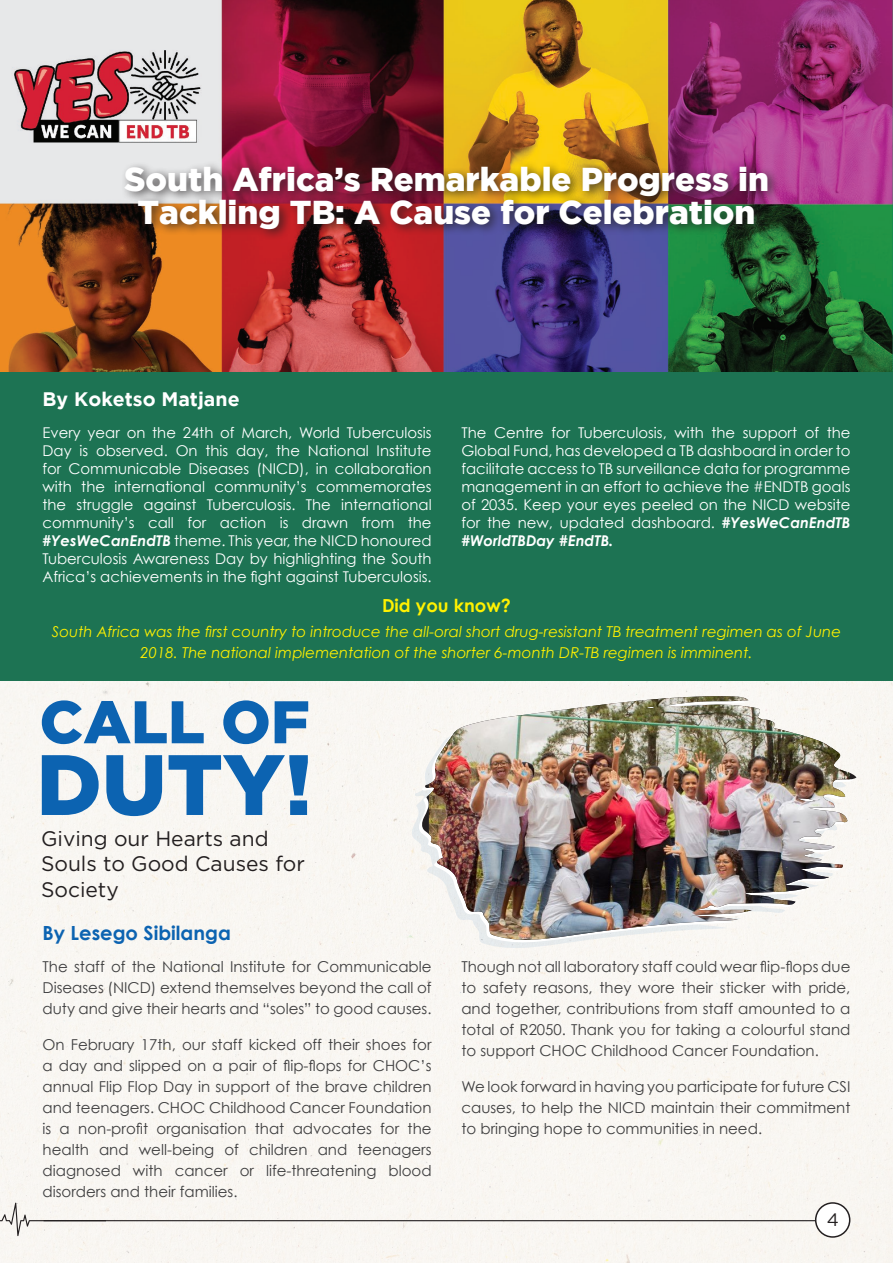
<style>
.page{position:relative;width:893px;height:1263px;background:#fff}
.page>*{position:absolute;margin:0;border:0;box-sizing:border-box;transform-origin:0 0}
.t1{font:900 85.35px "Gotham";color:#0c63b1}
.t2{font:900 60px "Gotham";color:#0c63b1}
.t3{font:900 33px/33px "Gotham";color:#fff;text-align:center}
.t4{font:21px/25.5px "Gotham";color:#231f20}
.t5{font:700 19.5px "Century Gothic";color:#0c63b1}
.t6{font:700 19.5px "Gotham";color:#fff}
.t7{font:700 18px "Century Gothic";color:#fff101}
.t8{font:18px "Gotham";color:#231f20}
.t9{font:15px/21px "Century Gothic";color:#3e3e3f;text-align:justify}
.t10{font:italic 15px/21px "Century Gothic";color:#fff101;text-align:center}
.t11{font:14.85px/18px "Century Gothic";color:#fff;text-align:justify}
.s1{font-weight:700;font-style:italic}
</style>
<div class="page">
<div style="left:0;top:665px;width:893px;height:598px;background:#f9f6f2"></div>
<div style="left:0;top:371px;width:893px;height:310px;background:#1d7353"></div>
<img style="left:0;top:0;width:893px;height:371px">
<div style="left:120px;top:160px;width:660px;height:80px;background:#231f20;opacity:.75"></div>
<hr style="left:44px;top:1220px;width:789px;height:1px;background:#231f20">
<div style="left:816px;top:1203px;width:34px;height:34px;background:#fff;border-radius:50%"></div>
<div style="left:815px;top:1202px;width:35px;height:36px;border:2px solid #231f20;border-radius:50%"></div>
<svg style="left:0;top:1202px;width:106px;height:34px"></svg>
<svg style="left:421px;top:722px;width:435px;height:170px"></svg>
<img style="left:429px;top:696px;width:421px;height:244px">
<p class="t3" style="left:124px;top:162px;width:646px">South Africa’s Remarkable Progress in<br>Tackling TB: A Cause for Celebration</p>
<p class="t6" style="left:43px;top:387px;width:199px">By Koketso Matjane</p>
<p class="t11" style="left:43px;top:424px;width:391px">Every year on the 24th of March, World Tuberculosis Day is observed. On this day, the National Institute for Communicable Diseases (NICD), in collaboration with the international community’s commemorates the struggle against Tuberculosis. The international community’s call for action is drawn from the <span class="s1">#YesWeCanEndTB</span> theme. This year, the NICD honoured Tuberculosis Awareness Day by highlighting the South Africa’s achievements in the fight against Tuberculosis.</p>
<p class="t11" style="left:461px;top:424px;width:391px">The Centre for Tuberculosis, with the support of the Global Fund, has developed a TB dashboard in order to facilitate access to TB surveillance data for programme management in an effort to achieve the #ENDTB goals of 2035. Keep your eyes peeled on the NICD website for the new, updated dashboard. <span class="s1">#YesWeCanEndTB #WorldTBDay #EndTB.</span></p>
<p class="t7" style="left:382px;top:592px;width:130px">Did you know?</p>
<p class="t10" style="left:52px;top:621px;width:791px">South Africa was the first country to introduce the all-oral short drug-resistant TB treatment regimen as of June<br>2018. The national implementation of the shorter 6-month DR-TB regimen is imminent.</p>
<p class="t2" style="left:40px;top:687px;width:272px">CALL OF</p>
<p class="t1" style="left:37px;top:735px;width:277px">DUTY!</p>
<p class="t4" style="left:41px;top:825px;width:265px">Giving our Hearts and<br>Souls to Good Causes for<br>Society</p>
<p class="t5" style="left:43px;top:918px;width:190px">By Lesego Sibilanga</p>
<p class="t9" style="left:43px;top:956px;width:391px">The staff of the National Institute for Communicable Diseases (NICD) extend themselves beyond the call of duty and give their hearts and “soles” to good causes.</p>
<p class="t9" style="left:43px;top:1034px;width:391px">On February 17th, our staff kicked off their shoes for a day and slipped on a pair of flip-flops for CHOC’s annual Flip Flop Day in support of the brave children and teenagers. CHOC Childhood Cancer Foundation is a non-profit organisation that advocates for the health and well-being of children and teenagers diagnosed with cancer or life-threatening blood disorders and their families.</p>
<p class="t9" style="left:461px;top:956px;width:391px">Though not all laboratory staff could wear flip-flops due to safety reasons, they wore their sticker with pride, and together, contributions from staff amounted to a total of R2050. Thank you for taking a colourful stand to support CHOC Childhood Cancer Foundation.</p>
<p class="t9" style="left:461px;top:1076px;width:391px">We look forward in having you participate for future CSI causes, to help the NICD maintain their commitment to bringing hope to communities in need.</p>
<p class="t8" style="left:827px;top:1208px;width:14px">4</p>
</div>
